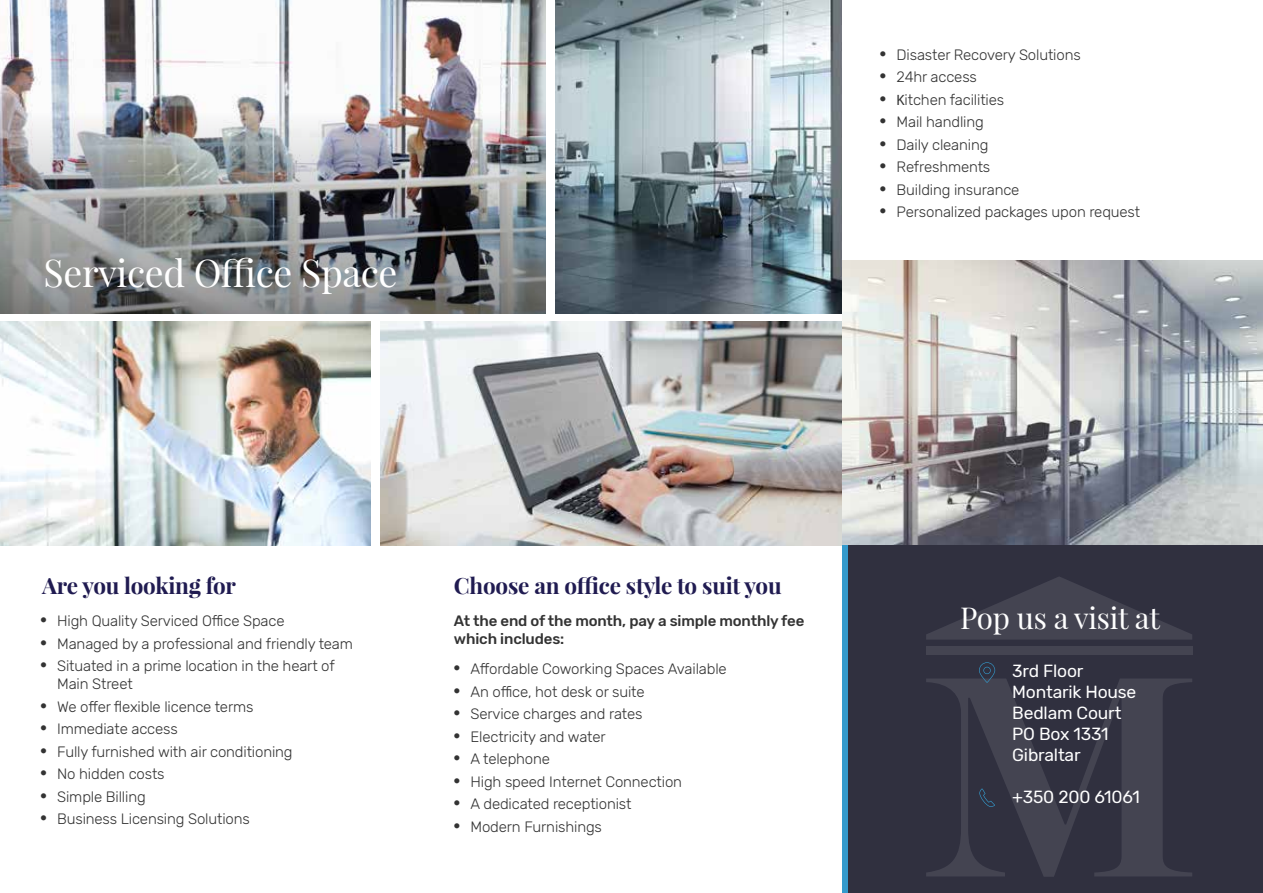
<style>
.page{position:relative;width:1263px;height:893px;background:#fff}
.page>*{position:absolute;margin:0;border:0;box-sizing:border-box;transform-origin:0 0}
.t1{font:37.5px "Playfair Display";letter-spacing:-.01em;color:#fff}
.t2{font:29.55px "Playfair Display";letter-spacing:-.01em;color:#fff}
.t3{font:700 22.5px "Playfair Display";letter-spacing:-.01em;color:#201b51}
.t4{font:900 18px/22.5px "Rubik";color:#333;text-align:justify}
.t5{font:17.55px/21px "Rubik";letter-spacing:-.01em;color:#fff}
.t6{font:300 15px/22.5px "Rubik";letter-spacing:-.01em;color:#333}
.t7{font:500 15px/18px "Rubik";letter-spacing:-.01em;color:#333}
.s1{font-family:"Myriad Pro";font-weight:400}
</style>
<div class="page">
<img style="left:0;top:0;width:545px;height:111px">
<img style="left:555px;top:0;width:287px;height:313px">
<img style="left:380px;top:321px;width:462px;height:224px">
<img style="left:842px;top:260px;width:421px;height:285px">
<img style="left:0;top:111px;width:545px;height:202px">
<div style="left:842px;top:545px;width:421px;height:348px;background:#30303f"></div>
<svg style="left:926px;top:679px;width:266px;height:198px"></svg>
<svg style="left:926px;top:577px;width:266px;height:63px"></svg>
<div style="left:926px;top:646px;width:266px;height:8px;background:#444451"></div>
<svg style="left:979px;top:788px;width:16px;height:19px"></svg>
<svg style="left:979px;top:662px;width:16px;height:21px"></svg>
<div style="left:842px;top:545px;width:5px;height:348px;background:#349acc"></div>
<img style="left:0;top:321px;width:370px;height:224px">
<h1 class="t1" style="left:44px;top:249px;width:355px">Serviced Office Space</h1>
<p class="t4" style="left:880px;top:43px;width:8px">• • • • • • • •</p>
<p class="t6" style="left:897px;top:44px;width:245px">Disaster Recovery Solutions<br>24hr access<br><span class="s1">K</span>itchen facilities<br>Mail handling<br>Daily cleaning<br>Refreshments<br>Building insurance<br>Personalized packages upon request</p>
<h3 class="t3" style="left:42px;top:572px;width:195px">Are you looking for</h3>
<p class="t6" style="left:57px;top:610px;width:297px">High Quality Serviced Office Space<br>Managed by a professional and friendly team<br>Situated in a prime location in the heart of</p>
<p class="t6" style="left:57px;top:673px;width:237px">Main Street<br>We offer flexible licence terms<br>Immediate access<br>Fully furnished with air conditioning<br>No hidden costs<br>Simple Billing<br>Business Licensing Solutions</p>
<p class="t4" style="left:40px;top:609px;width:8px">• • •</p>
<p class="t4" style="left:40px;top:695px;width:8px">• • • • • •</p>
<h3 class="t3" style="left:454px;top:572px;width:329px">Choose an office style to suit you</h3>
<p class="t7" style="left:454px;top:612px;width:352px">At the end of the month, pay a simple monthly fee which includes:</p>
<p class="t6" style="left:470px;top:658px;width:258px">Affordable Coworking Spaces Available<br>An office, hot desk or suite<br>Service charges and rates<br>Electricity and water<br>A telephone<br>High speed Internet Connection<br>A dedicated receptionist<br>Modern Furnishings</p>
<p class="t4" style="left:453px;top:657px;width:8px">• • • • • • • •</p>
<h2 class="t2" style="left:960px;top:599px;width:201px">Pop us a visit at</h2>
<p class="t5" style="left:1012px;top:661px;width:126px">3rd Floor<br>Montarik House<br>Bedlam Court<br>PO Box 1331<br>Gibraltar</p>
<p class="t5" style="left:1012px;top:787px;width:129px">+350 200 61061</p>
</div>
